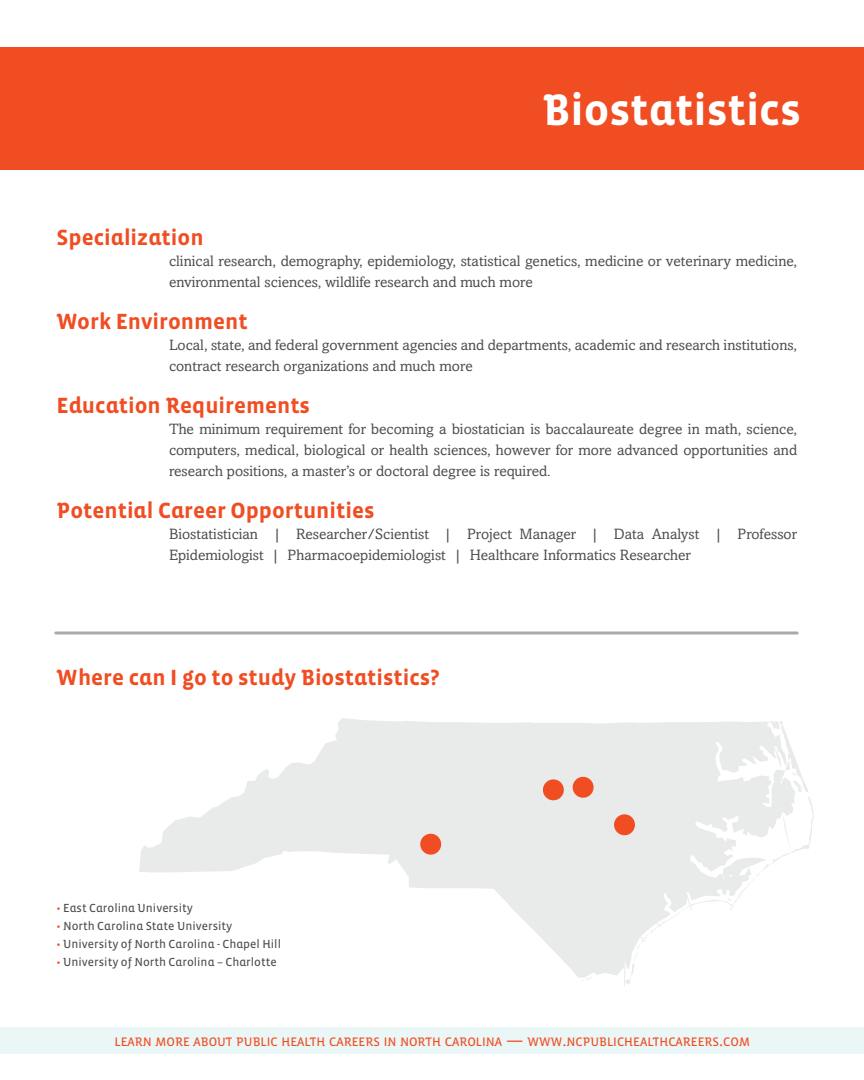
<style>
.page{position:relative;width:864px;height:1080px;background:#fff}
.page>*{position:absolute;margin:0;border:0;box-sizing:border-box;transform-origin:0 0}
.t1{font:700 45px "Vista Sans Alt";color:#fff}
.t2{font:700 22.5px "Vista Sans Alt";color:#f04d22}
.t3{font:15px/21px "Amasis";color:#4b4c4d}
.t4{font:12.6px "Vista Sans Alt Reg";color:#f04d22}
.t5{font:12px "Vista Sans Alt Reg";color:#4b4c4d}
.s1{color:#f04d22}
.s2{font-size:18px}
</style>
<div class="page">
<div style="left:0;top:1027px;width:864px;height:27px;background:#ebf6f6"></div>
<div style="left:0;top:47px;width:864px;height:123px;background:#f04d22"></div>
<hr style="left:56px;top:631px;width:741px;height:3px;background:#a8a9ad">
<svg style="left:139px;top:718px;width:643px;height:260px;fill:#e9eaea"></svg>
<svg style="left:581px;top:977px;width:11px;height:4px"></svg>
<svg style="left:624px;top:722px;width:190px;height:264px"></svg>
<div style="left:420px;top:834px;width:21px;height:21px;background:#f04d22;border-radius:50%"></div>
<div style="left:614px;top:814px;width:21px;height:21px;background:#f04d22;border-radius:50%"></div>
<div style="left:543px;top:779px;width:21px;height:21px;background:#f04d22;border-radius:50%"></div>
<div style="left:573px;top:777px;width:21px;height:21px;background:#f04d22;border-radius:50%"></div>
<h1 class="t1" style="left:542px;top:87px;width:260px">Biostatistics</h1>
<h2 class="t2" style="left:57px;top:226px;width:149px">Specialization</h2>
<p class="t3" style="left:169px;top:250px;width:630px">clinical research, demography, epidemiology, statistical genetics, medicine or veterinary medicine, environmental sciences, wildlife research and much more</p>
<h2 class="t2" style="left:57px;top:310px;width:193px">Work Environment</h2>
<p class="t3" style="left:169px;top:334px;width:630px">Local, state, and federal government agencies and departments, academic and research institutions, contract research organizations and much more</p>
<h2 class="t2" style="left:57px;top:394px;width:255px">Education Requirements</h2>
<p class="t3" style="left:169px;top:418px;width:630px;text-align:justify">The minimum requirement for becoming a biostatician is baccalaureate degree in math, science, computers, medical, biological or health sciences, however for more advanced opportunities and research positions, a master’s or doctoral degree is required.</p>
<h2 class="t2" style="left:57px;top:499px;width:319px">Potential Career Opportunities</h2>
<p class="t3" style="left:169px;top:523px;width:630px">Biostatistician | Researcher/Scientist | Project Manager | Data Analyst | Professor<br>Epidemiologist | Pharmacoepidemiologist | Healthcare Informatics Researcher</p>
<h2 class="t2" style="left:57px;top:666px;width:385px">Where can I go to study Biostatistics?</h2>
<p class="t5" style="left:57px;top:902px;width:138px"><span class="s1">•</span> East Carolina University</p>
<p class="t5" style="left:57px;top:920px;width:177px"><span class="s1">•</span> North Carolina State University</p>
<p class="t5" style="left:57px;top:938px;width:226px"><span class="s1">•</span> University of North Carolina - Chapel Hill</p>
<p class="t5" style="left:57px;top:956px;width:222px"><span class="s1">•</span> University of North Carolina – Charlotte</p>
<p class="t4" style="left:114px;top:1036px;width:637px">LEARN MORE ABOUT PUBLIC HEALTH CAREERS IN NORTH CAROLINA <span class="s2">—</span> WWW<span class="s2">.</span>NCPUBLICHEALTHCAREERS<span class="s2">.</span>COM</p>
</div>
